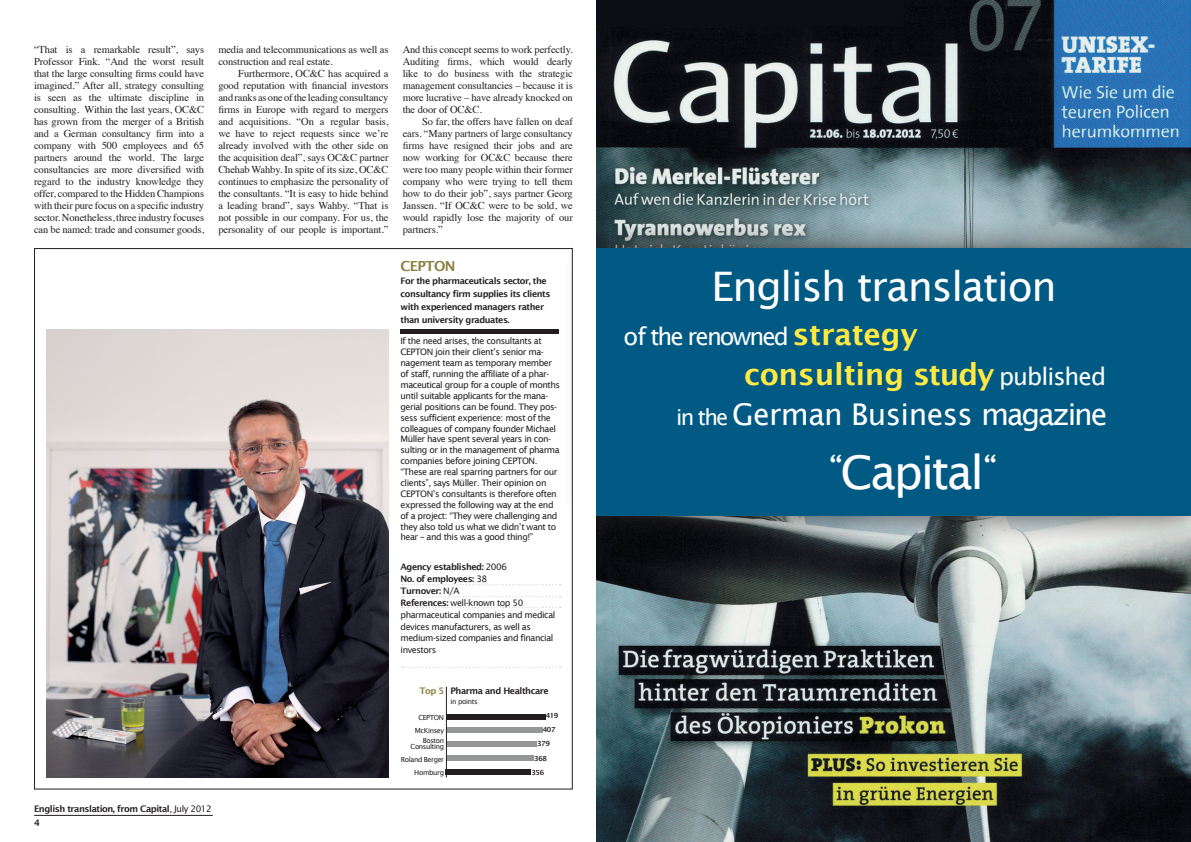
<style>
.page{position:relative;width:1191px;height:842px;background:#fff}
.page>*{position:absolute;margin:0;border:0;box-sizing:border-box;transform-origin:0 0}
.t1{font:46.5px "Lucida Sans";letter-spacing:-.05em;color:#fff}
.t2{font:40.7px "Lucida Sans";letter-spacing:-.03em;color:#fff}
.t3{font:30.4px "Metamorph";color:#fff}
.t4{font:30px/40px "Lucida Sans";letter-spacing:-.02em;color:#fff;text-align:right}
.t5{font:24px "Lucida Sans";letter-spacing:-.08em;color:#fff}
.t6{font:600 13.9px "Lucida Sans";letter-spacing:-.05em;color:#8b7e3f}
.t7{font:10.5px/12px "Times";letter-spacing:-.01em;color:#231f20;text-align:justify}
.t8{font:600 9px/14px "Lucida Sans";letter-spacing:-.05em;color:#231f20}
.t9{font:600 9px "Lucida Sans";color:#8b7e3f}
.t10{font:8.9px/10.9px "Lucida Sans";letter-spacing:-.05em;color:#231f20}
.t11{font:600 8.9px/13px "Lucida Sans";letter-spacing:-.05em;color:#231f20}
.t12{font:7px/13px "Lucida Sans";letter-spacing:-.05em;color:#231f20;text-align:right}
.t13{font:600 7px "Lucida Sans";letter-spacing:-.05em;color:#231f20}
.s1{font-weight:600}
.s2{font-weight:400}
.s3{font-weight:600;font-size:30px;color:#ffe942}
.s4{font-weight:600;color:#ffe942}
.s5{font-size:24px}
.s6{font-size:22px}
</style>
<div class="page">
<div style="left:446px;top:714px;width:99px;height:5px;background:#231f20"></div>
<div style="left:446px;top:727px;width:96px;height:6px;background:#949698"></div>
<div style="left:446px;top:741px;width:90px;height:6px;background:#949698"></div>
<div style="left:446px;top:755px;width:88px;height:6px;background:#949698"></div>
<div style="left:446px;top:769px;width:85px;height:6px;background:#231f20"></div>
<hr style="left:446px;top:687px;width:1px;height:90px;background:#231f20">
<hr style="left:400px;top:329px;width:159px;height:4px;background:#231f20">
<svg style="left:402px;top:584px;width:159px;height:1px"></svg>
<svg style="left:402px;top:596px;width:159px;height:1px"></svg>
<svg style="left:402px;top:607px;width:159px;height:1px"></svg>
<svg style="left:402px;top:667px;width:159px;height:1px"></svg>
<img style="left:46px;top:329px;width:342px;height:448px">
<hr style="left:34px;top:815px;width:179px;height:1px;background:#231f20">
<img style="left:596px;top:0;width:594px;height:842px">
<div style="left:564px;top:216px;width:627px;height:332px;background:#231f20;opacity:.75"></div>
<div style="left:595px;top:248px;width:596px;height:268px;background:#005a84"></div>
<div style="left:572px;top:0;width:23px;height:842px;background:#fff"></div>
<p class="t7" style="left:34px;top:43px;width:172px">“That is a remarkable result”, says Professor Fink. “And the worst result that the large consulting firms could have imagined.” After all, strategy consulting is seen as the ultimate discipline in consulting. Within the last years, OC&amp;C has grown from the merger of a British and a German consultancy firm into a company with 500 employees and 65 partners around the world. The large consultancies are more diversified with regard to the industry knowledge they offer, compared to the Hidden Champions with their pure focus on a specific industry sector. Nonetheless, three industry focuses can be named: trade and consumer goods,</p>
<p class="t7" style="left:218px;top:43px;width:172px">media and telecommunications as well as construction and real estate.</p>
<p class="t7" style="left:218px;top:67px;width:172px;text-indent:20px">Furthermore, OC&amp;C has acquired a good reputation with financial investors and ranks as one of the leading consultancy firms in Europe with regard to mergers and acquisitions. “On a regular basis, we have to reject requests since we’re already involved with the other side on the acquisition deal”, says OC&amp;C partner Chehab Wahby. In spite of its size, OC&amp;C continues to emphasize the personality of the consultants. “It is easy to hide behind a leading brand”, says Wahby. “That is not possible in our company. For us, the personality of our people is important.”</p>
<p class="t7" style="left:403px;top:43px;width:172px">And this concept seems to work perfectly.<br>Auditing firms, which would dearly like to do business with the strategic management consultancies – because it is more lucrative – have already knocked on the door of OC&amp;C.</p>
<p class="t7" style="left:403px;top:115px;width:172px;text-indent:19px">So far, the offers have fallen on deaf ears. “Many partners of large consultancy firms have resigned their jobs and are now working for OC&amp;C because there were too many people within their former company who were trying to tell them how to do their job”, says partner Georg Janssen. “If OC&amp;C were to be sold, we would rapidly lose the majority of our partners.”</p>
<h3 class="t6" style="left:400px;top:258px;width:56px">CEPTON</h3>
<p class="t11" style="left:400px;top:274px;width:151px">For the pharmaceuticals sector, the consultancy firm supplies its clients with experienced managers rather than university graduates.</p>
<p class="t10" style="left:400px;top:336px;width:161px">If the need arises, the consultants at CEPTON join their client’s senior ma&shy;nagement team as temporary member of staff, running the affiliate of a phar&shy;maceutical group for a couple of months until suitable applicants for the mana&shy;gerial positions can be found. They pos&shy;sess sufficient experience: most of the colleagues of company founder Michael Müller have spent several years in con&shy;sulting or in the management of pharma companies before joining CEPTON. “These are real sparring partners for our clients”, says Müller. Their opinion on CEPTON’s consultants is therefore often expressed the following way at the end of a project: “They were challenging and they also told us what we didn’t want to hear – and this was a good thing!”</p>
<p class="t10" style="left:400px;top:561px;width:156px;line-height:11.9px"><span class="s1">Agency established:</span> 2006<br><span class="s1">No. of employees:</span> 38<br><span class="s1">Turnover:</span> N/A<br><span class="s1">References:</span> well-known top 50 pharmaceutical companies and medical devices manufacturers, as well as medium-sized companies and financial investors</p>
<p class="t8" style="left:34px;top:802px;width:179px">English translation, from Capital<span class="s2">, July 2012<br></span>4</p>
<p class="t9" style="left:419px;top:685px;width:26px">Top 5</p>
<p class="t12" style="left:415px;top:711px;width:31px;text-align:center">CEPTON<br>McKinsey</p>
<p class="t12" style="left:410px;top:737px;width:35px;line-height:6px">Boston<br>Consulting</p>
<p class="t12" style="left:401px;top:753px;width:45px">Roland Berger<br>Homburg</p>
<p class="t8" style="left:450px;top:684px;width:100px">Pharma and Healthcare</p>
<p class="t12" style="left:450px;top:695px;width:29px">in points</p>
<p class="t13" style="left:545px;top:712px;width:14px">419</p>
<p class="t13" style="left:543px;top:726px;width:14px">407</p>
<p class="t13" style="left:537px;top:740px;width:14px">379</p>
<p class="t13" style="left:534px;top:754px;width:14px">368</p>
<p class="t13" style="left:531px;top:768px;width:14px">356</p>
<h2 class="t2" style="left:711px;top:263px;width:347px">English translation</h2>
<h3 class="t5" style="left:623px;top:322px;width:296px">of the renowned <span class="s3">strategy</span></h3>
<h3 class="t4" style="left:676px;top:354px;width:433px"><span class="s4">consulting study</span> <span class="s5">published<br></span><span class="s6">in the</span> German Business magazine</h3>
<h1 class="t1" style="left:840px;top:446px;width:145px">Capital</h1>
<h3 class="t3" style="left:829px;top:449px;width:15px">“</h3>
<h3 class="t3" style="left:983px;top:449px;width:15px">“</h3>
</div>
